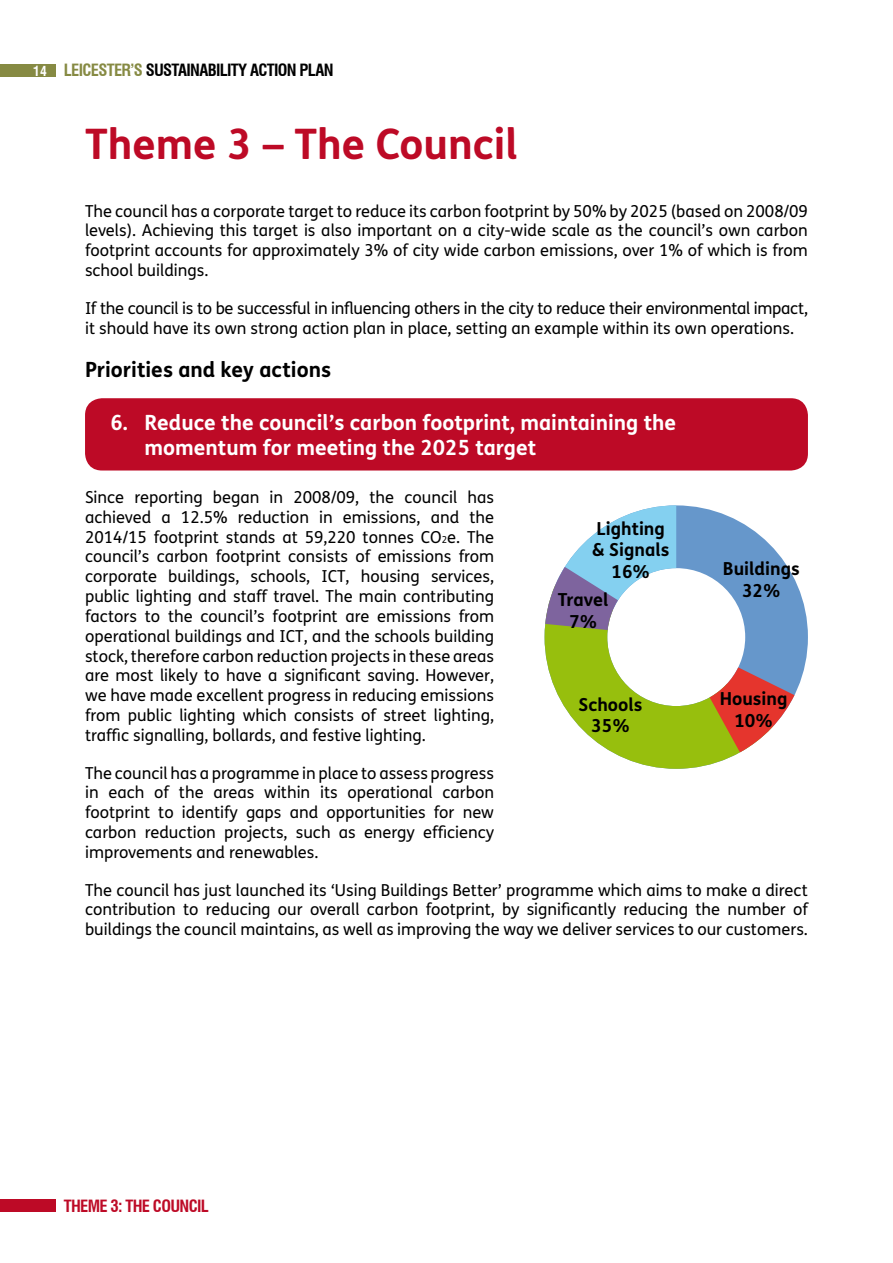
<style>
.page{position:relative;width:893px;height:1263px;background:#fff}
.page>*{position:absolute;margin:0;border:0;box-sizing:border-box;transform-origin:0 0}
.t1{font:700 42px "FS Me";color:#bd0a26}
.t2{font:700 21px/25.2px "FS Me";color:#fff}
.t3{font:700 21px "FS Me";color:#000}
.t4{font:700 18px/21.6px "FS Me";color:#000;text-align:center}
.t5{font:16.5px/19.8px "FS Me";color:#000;text-align:justify}
.t6{font:16.5px/19.8px "FS Me";letter-spacing:-.02em;color:#000}
.t7{font:700 condensed 16.5px "Swiss 721 BT";letter-spacing:-.04em;color:#000}
.t8{font:700 condensed 16.5px "Swiss 721 BT";letter-spacing:-.04em;color:#bd0a26}
.s1{font-size:13.5px;color:#fff}
.s2{color:#868a43}
.s3{font-size:9.6px}
</style>
<div class="page">
<div style="left:0;top:64px;width:55px;height:13px;background:#868a43"></div>
<div style="left:0;top:1199px;width:55px;height:13px;background:#bd0a26"></div>
<div style="left:85px;top:398px;width:723px;height:72px;background:#bd0a26;border-radius:17px"></div>
<svg style="left:794px;top:578px;width:14px;height:118px;fill:#6697cb"></svg>
<svg style="left:545px;top:505px;width:249px;height:264px"></svg>
<p class="t7" style="left:33px;top:60px;width:302px"><span class="s1">14</span> <span class="s2">LEICESTER’S</span> SUSTAINABILITY ACTION PLAN</p>
<h1 class="t1" style="left:85px;top:112px;width:435px">Theme 3 – The Council</h1>
<p class="t5" style="left:85px;top:200px;width:724px">The council has a corporate target to reduce its carbon footprint by 50% by 2025 (based on 2008/09 levels). Achieving this target is also important on a city-wide scale as the council’s own carbon footprint accounts for approximately 3% of city wide carbon emissions, over 1% of which is from school buildings.</p>
<p class="t6" style="left:85px;top:298px;width:724px">If the council is to be successful in influencing others in the city to reduce their environmental impact, it should have its own strong action plan in place, setting an example within its own operations.</p>
<p class="t3" style="left:85px;top:353px;width:248px">Priorities and key actions</p>
<p class="t2" style="left:145px;top:408px;width:533px;text-indent:-34px">6. Reduce the council’s carbon footprint, maintaining the momentum for meeting the 2025 target</p>
<p class="t5" style="left:85px;top:487px;width:411px">Since reporting began in 2008/09, the council has achieved a 12.5% reduction in emissions, and the 2014/15 footprint stands at 59,220 tonnes CO<span class="s3">2</span>e. The council’s carbon footprint consists of emissions from corporate buildings, schools, ICT, housing services, public lighting and staff travel. The main contributing factors to the council’s footprint are emissions from operational buildings and ICT, and the schools building stock, therefore carbon reduction projects in these areas are most likely to have a significant saving. However, we have made excellent progress in reducing emissions from public lighting which consists of street lighting, traffic signalling, bollards, and festive lighting.</p>
<p class="t5" style="left:85px;top:762px;width:411px">The council has a programme in place to assess progress in each of the areas within its operational carbon footprint to identify gaps and opportunities for new carbon reduction projects, such as energy efficiency improvements and renewables.</p>
<p class="t5" style="left:85px;top:880px;width:724px">The council has just launched its ‘Using Buildings Better’ programme which aims to make a direct contribution to reducing our overall carbon footprint, by significantly reducing the number of buildings the council maintains, as well as improving the way we deliver services to our customers.</p>
<p class="t4" style="left:592px;top:517px;width:79px">Lighting &amp; Signals<br>16%</p>
<p class="t4" style="left:723px;top:557px;width:78px">Buildings<br>32%</p>
<p class="t4" style="left:558px;top:588px;width:52px">Travel<br>7%</p>
<p class="t4" style="left:579px;top:693px;width:65px">Schools<br>35%</p>
<p class="t4" style="left:720px;top:687px;width:69px">Housing<br>10%</p>
<p class="t8" style="left:64px;top:1196px;width:147px">THEME 3: THE COUNCIL</p>
</div>
